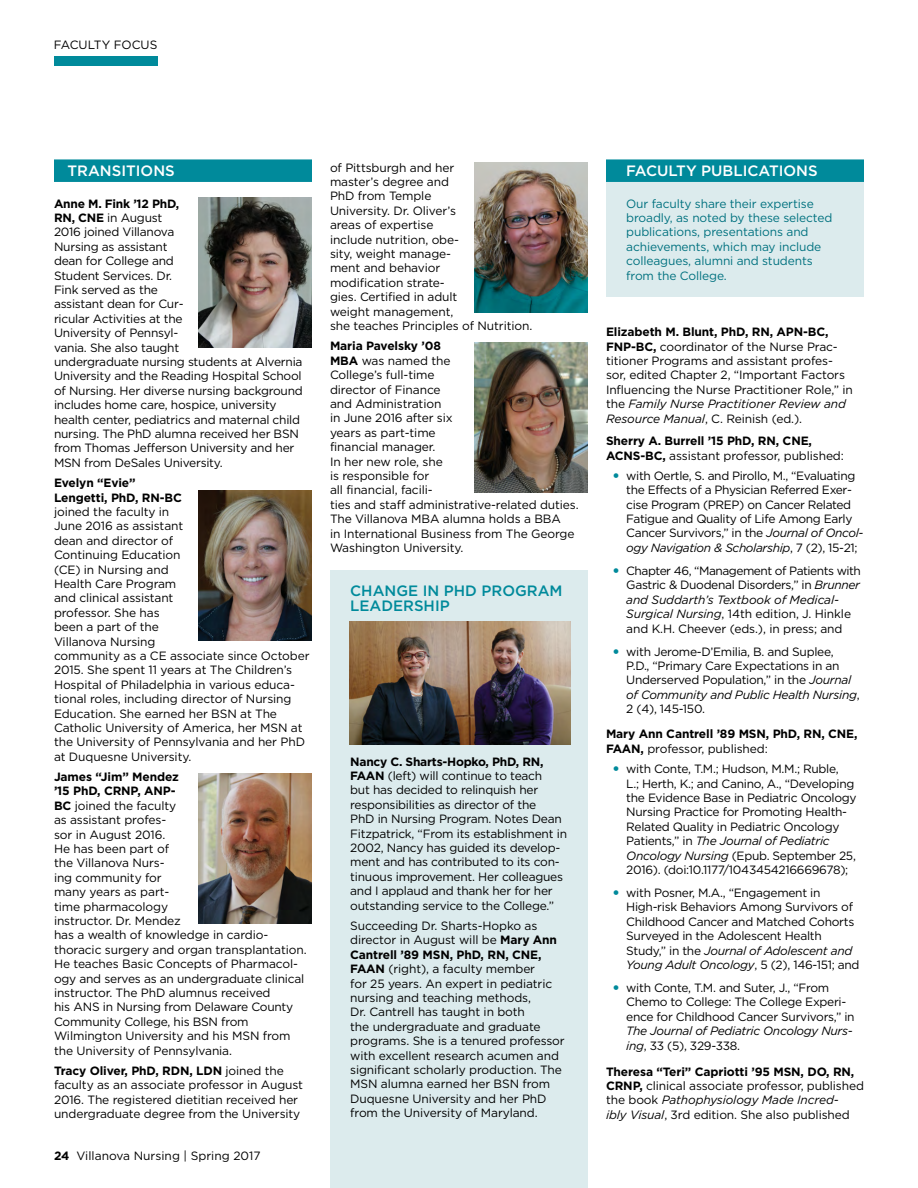
<style>
.page{position:relative;width:918px;height:1188px;background:#fff}
.page>*{position:absolute;margin:0;border:0;box-sizing:border-box;transform-origin:0 0}
.t1{font:500 15px "Gotham";color:#fff}
.t2{font:500 15px/15px "Gotham";color:#008a9b}
.t3{font:12px/14.4px "Gotham";letter-spacing:-.02em;color:#000}
.t4{font:12px/14.4px "Gotham";letter-spacing:-.01em;color:#00717f}
.t5{font:700 12px/14.4px "Gotham";letter-spacing:-.01em;color:#000}
.t6{font:italic 12px/15.3px "Gotham";letter-spacing:-.025em;color:#000}
.t7{font:12px "Gotham";color:#000}
.s1{font-weight:700}
.s2{font-style:italic}
.s3{font-weight:400}
.s4{font-style:normal}
</style>
<div class="page">
<div style="left:54px;top:56px;width:103px;height:10px;background:#008a9b"></div>
<div style="left:331px;top:570px;width:257px;height:618px;background:#dcebed"></div>
<div style="left:606px;top:163px;width:258px;height:134px;background:#dcebed"></div>
<div style="left:54px;top:159px;width:258px;height:23px;background:#008a9b"></div>
<img style="left:199px;top:197px;width:113px;height:150px">
<img style="left:199px;top:491px;width:113px;height:150px">
<img style="left:199px;top:773px;width:113px;height:150px">
<div style="left:606px;top:159px;width:258px;height:23px;background:#008a9b"></div>
<img style="left:475px;top:162px;width:113px;height:150px">
<img style="left:475px;top:342px;width:113px;height:151px">
<img style="left:350px;top:621px;width:220px;height:123px">
<p class="t7" style="left:54px;top:37px;width:105px">FACULTY FOCUS</p>
<p class="t1" style="left:68px;top:162px;width:109px">TRANSITIONS</p>
<p class="t3" style="left:54px;top:196px;width:250px"><span class="s1">Anne M. Fink ’12 PhD,<br>RN, CNE</span> in August<br>2016 joined Villanova<br>Nursing as assistant<br>dean for College and<br>Student Services. Dr.<br>Fink served as the<br>assistant dean for Cur-<br>ricular Activities at the<br>University of Pennsyl-<br>vania. She also taught<br>undergraduate nursing students at Alvernia<br>University and the Reading Hospital School of Nursing. Her diverse nursing background includes home care, hospice, university health center, pediatrics and maternal child nursing. The PhD alumna received her BSN from Thomas Jefferson University and her<br>MSN from DeSales University.</p>
<p class="t5" style="left:54px;top:476px;width:129px">Evelyn “Evie”<br>Lengetti, PhD, RN-BC</p>
<p class="t3" style="left:54px;top:504px;width:257px">joined the faculty in<br>June 2016 as assistant<br>dean and director of<br>Continuing Education<br>(CE) in Nursing and<br>Health Care Program<br>and clinical assistant<br>professor. She has<br>been a part of the<br>Villanova Nursing<br>community as a CE associate since October<br>2015. She spent 11 years at The Children’s<br>Hospital of Philadelphia in various educa&shy;tional roles, including director of Nursing<br>Education. She earned her BSN at The<br>Catholic University of America, her MSN at the University of Pennsylvania and her PhD at Duquesne University.</p>
<p class="t3" style="left:54px;top:769px;width:254px"><span class="s1">James “Jim” Mendez<br>’15 PhD, CRNP, ANP-<br>BC</span> joined the faculty<br>as assistant profes-<br>sor in August 2016.<br>He has been part of<br>the Villanova Nurs-<br>ing community for<br>many years as part-<br>time pharmacology<br>instructor. Dr. Mendez<br>has a wealth of knowledge in cardio&shy;thoracic surgery and organ transplantation.<br>He teaches Basic Concepts of Pharmacol&shy;ogy and serves as an undergraduate clinical instructor. The PhD alumnus received<br>his ANS in Nursing from Delaware County<br>Community College, his BSN from<br>Wilmington University and his MSN from the University of Pennsylvania.</p>
<p class="t3" style="left:54px;top:1063px;width:251px"><span class="s1">Tracy Oliver, PhD, RDN, LDN</span> joined the faculty as an associate professor in August 2016. The registered dietitian received her undergraduate degree from the University</p>
<p class="t7" style="left:54px;top:1148px;width:208px"><span class="s1">24</span> Villanova Nursing | Spring 2017</p>
<p class="t3" style="left:330px;top:160px;width:204px">of Pittsburgh and her<br>master’s degree and<br>PhD from Temple<br>University. Dr. Oliver’s<br>areas of expertise<br>include nutrition, obe-<br>sity, weight manage-<br>ment and behavior<br>modification strate-<br>gies. Certified in adult<br>weight management,<br>she teaches Principles of Nutrition.</p>
<p class="t3" style="left:330px;top:339px;width:250px"><span class="s1">Maria Pavelsky ’08<br>MBA</span> was named the<br>College’s full-time<br>director of Finance<br>and Administration<br>in June 2016 after six<br>years as part-time<br>financial manager.<br>In her new role, she<br>is responsible for<br>all financial, facili-<br>ties and staff administrative-related duties.<br>The Villanova MBA alumna holds a BBA<br>in International Business from The George<br>Washington University.</p>
<p class="t2" style="left:350px;top:583px;width:214px">CHANGE IN PHD PROGRAM<br>LEADERSHIP</p>
<p class="t3" style="left:350px;top:754px;width:218px"><span class="s1">Nancy C. Sharts-Hopko, PhD, RN, FAAN</span> (left) will continue to teach<br>but has decided to relinquish her responsibilities as director of the<br>PhD in Nursing Program. Notes Dean Fitzpatrick, “From its establishment in 2002, Nancy has guided its develop&shy;ment and has contributed to its con&shy;tinuous improvement. Her colleagues and I applaud and thank her for her outstanding service to the College.”</p>
<p class="t3" style="left:350px;top:918px;width:216px">Succeeding Dr. Sharts-Hopko as director in August will be <span class="s1">Mary Ann Cantrell ’89 MSN, PhD, RN, CNE, FAAN</span> (right), a faculty member<br>for 25 years. An expert in pediatric nursing and teaching methods,<br>Dr. Cantrell has taught in both<br>the undergraduate and graduate programs. She is a tenured professor with excellent research acumen and significant scholarly production. The MSN alumna earned her BSN from Duquesne University and her PhD from the University of Maryland.</p>
<p class="t1" style="left:626px;top:162px;width:193px">FACULTY PUBLICATIONS</p>
<p class="t4" style="left:626px;top:196px;width:208px">Our faculty share their expertise broadly, as noted by these selected publications, presentations and achievements, which may include colleagues, alumni and students from the College.</p>
<p class="t3" style="left:606px;top:325px;width:248px"><span class="s1">Elizabeth M. Blunt, PhD, RN, APN-BC, FNP-BC,</span> coordinator of the Nurse Prac&shy;titioner Programs and assistant profes&shy;sor, edited Chapter 2, “Important Factors Influencing the Nurse Practitioner Role,” in the <span class="s2">Family Nurse Practitioner Review and Resource Manual</span>, C. Reinish (ed.).</p>
<p class="t5" style="left:606px;top:434px;width:239px">Sherry A. Burrell ’15 PhD, RN, CNE,<br>ACNS-BC, <span class="s3">assistant professor, published:</span></p>
<p class="t3" style="left:626px;top:468px;width:239px">with Oertle, S. and Pirollo, M., “Evaluating the Effects of a Physician Referred Exer&shy;cise Program (PREP) on Cancer Related Fatigue and Quality of Life Among Early Cancer Survivors,” in the <span class="s2">Journal of Oncol&shy;ogy Navigation &amp; Scholarship</span>, 7 (2), 15-21;</p>
<p class="t3" style="left:626px;top:563px;width:236px">Chapter 46, “Management of Patients with Gastric &amp; Duodenal Disorders,” in <span class="s2">Brunner and Suddarth’s Textbook of Medical-Surgical Nursing</span>, 14th edition, J. Hinkle and K.H. Cheever (eds.), in press; and</p>
<p class="t3" style="left:626px;top:644px;width:235px">with Jerome-D’Emilia, B. and Suplee, P.D., “Primary Care Expectations in an Underserved Population,” in the <span class="s2">Journal of Community and Public Health Nursing</span>, 2 (4), 145-150.</p>
<p class="t5" style="left:606px;top:727px;width:253px">Mary Ann Cantrell ’89 MSN, PhD, RN, CNE,<br>FAAN, <span class="s3">professor, published:</span></p>
<p class="t3" style="left:626px;top:761px;width:232px">with Conte, T.M.; Hudson, M.M.; Ruble,<br>L.; Herth, K.; and Canino, A., “Developing the Evidence Base in Pediatric Oncology Nursing Practice for Promoting Health-Related Quality in Pediatric Oncology Patients,” in <span class="s2">The Journal of Pediatric Oncology Nursing</span> (Epub. September 25, 2016). (doi:10.1177/1043454216669678);</p>
<p class="t3" style="left:626px;top:885px;width:235px">with Posner, M.A., “Engagement in High-risk Behaviors Among Survivors of Childhood Cancer and Matched Cohorts Surveyed in the Adolescent Health Study,” in the <span class="s2">Journal of Adolescent and Young Adult Oncology</span>, 5 (2), 146-151; and</p>
<p class="t3" style="left:626px;top:980px;width:230px">with Conte, T.M. and Suter, J., “From<br>Chemo to College: The College Experi&shy;ence for Childhood Cancer Survivors,” in</p>
<p class="t6" style="left:626px;top:1023px;width:228px">The Journal of Pediatric Oncology Nurs&shy;ing<span class="s4">, 33 (5), 329-338.</span></p>
<p class="t3" style="left:606px;top:1064px;width:259px"><span class="s1">Theresa “Teri” Capriotti ’95 MSN, DO, RN, CRNP,</span> clinical associate professor, published the book <span class="s2">Pathophysiology Made Incred-<br>ibly Visual</span>, 3rd edition. She also published</p>
</div>
